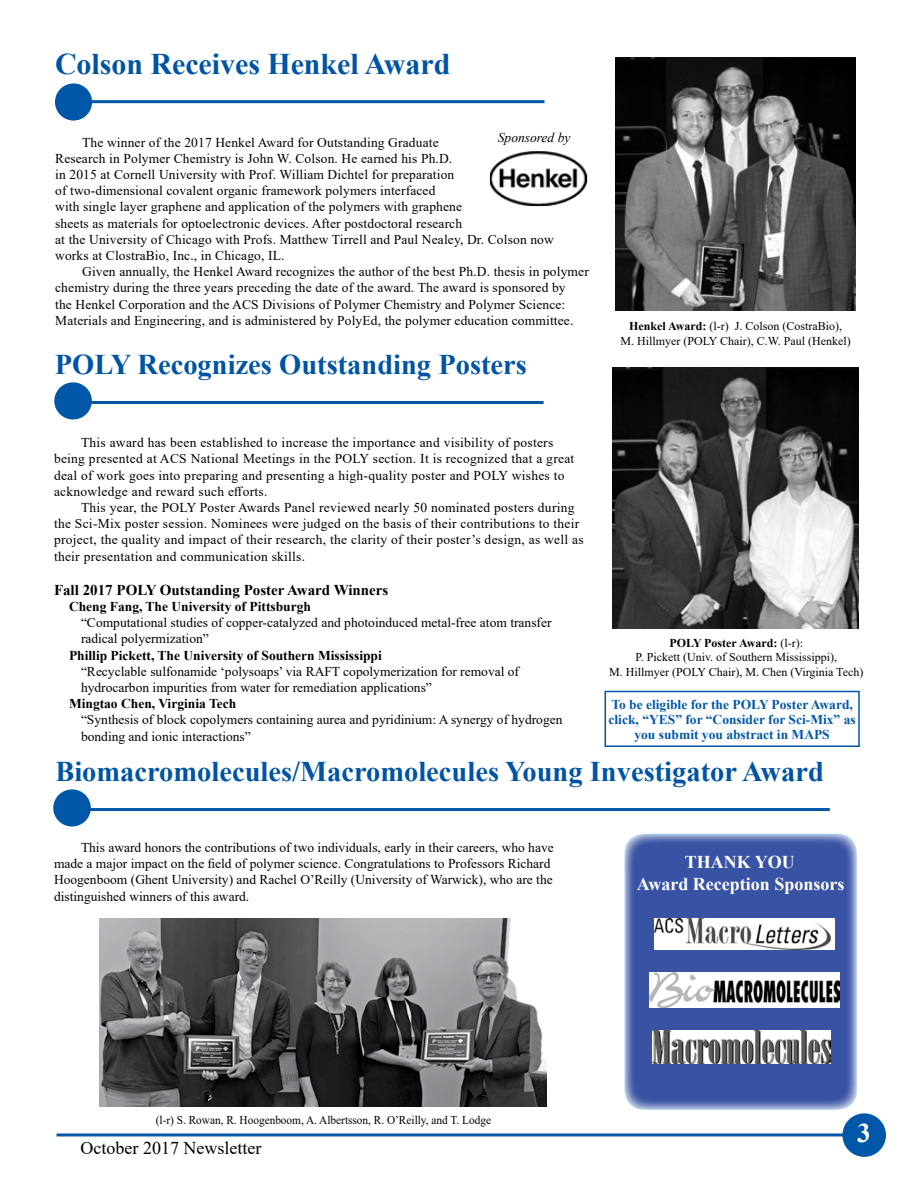
<style>
.page{position:relative;width:918px;height:1188px;background:#fff}
.page>*{position:absolute;margin:0;border:0;box-sizing:border-box;transform-origin:0 0}
.t1{font:700 30px "Times New Roman";color:#0054a4}
.t2{font:700 28.5px "Times New Roman";color:#0054a4}
.t3{font:700 27px "Times New Roman";color:#fff}
.t4{font:700 18px/21.6px "Times New Roman";color:#fff;text-align:center}
.t5{font:18px "Times New Roman";color:#000}
.t6{font:700 15px "Times New Roman";color:#000}
.t7{font:13.5px/16.2px "Times New Roman";letter-spacing:.01em;color:#000}
.t8{font:700 13.5px "Times New Roman";color:#000}
.t9{font:700 13.5px/15px "Times New Roman";color:#0057a8;text-align:center}
.t10{font:italic 13.5px "Times New Roman";color:#000}
.t11{font:12px/14.4px "Times New Roman";color:#000;text-align:center}
.t12{font:12px "Times New Roman";color:#000;scale:.94 1}
.s1{font-weight:700}
</style>
<div class="page">
<hr style="left:57px;top:1133px;width:807px;height:3px;background:#0057a8">
<div style="left:843px;top:1114px;width:42px;height:42px;background:#0057a8;border-radius:50%"></div>
<div style="left:842px;top:1113px;width:44px;height:44px;border:2px solid #0057a8;border-radius:50%"></div>
<img style="left:616px;top:57px;width:240px;height:253px">
<img style="left:490px;top:151px;width:97px;height:55px">
<hr style="left:65px;top:100px;width:480px;height:3px;background:#0057a8">
<div style="left:56px;top:84px;width:35px;height:36px;background:#0057a8;border-radius:50%"></div>
<div style="left:55px;top:83px;width:37px;height:38px;border:2px solid #0057a8;border-radius:50%"></div>
<img style="left:613px;top:367px;width:245px;height:261px">
<div style="left:55px;top:383px;width:36px;height:36px;background:#0057a8;border-radius:50%"></div>
<div style="left:54px;top:382px;width:38px;height:37px;border:2px solid #0057a8;border-radius:50%"></div>
<hr style="left:85px;top:401px;width:459px;height:3px;background:#0057a8">
<div style="left:604px;top:691px;width:256px;height:56px;border:2px solid #0057a8"></div>
<img style="left:99px;top:918px;width:447px;height:189px">
<div style="left:54px;top:790px;width:36px;height:36px;background:#0057a8;border-radius:50%"></div>
<div style="left:53px;top:789px;width:38px;height:38px;border:2px solid #0057a8;border-radius:50%"></div>
<hr style="left:83px;top:808px;width:747px;height:3px;background:#0057a8">
<div style="left:626px;top:835px;width:230px;height:274px;background:#3953a4;border-radius:19px"></div>
<div style="left:624px;top:834px;width:233px;height:276px;border:2px solid #0054a4;border-radius:19px"></div>
<img style="left:654px;top:918px;width:180px;height:32px">
<img style="left:652px;top:1030px;width:178px;height:33px">
<img style="left:650px;top:973px;width:189px;height:35px">
<h1 class="t1" style="left:55px;top:43px;width:397px">Colson Receives Henkel Award</h1>
<p class="t10" style="left:498px;top:128px;width:74px">Sponsored by</p>
<p class="t7" style="left:55px;top:134px;width:500px;text-indent:27px">The winner of the 2017 Henkel Award for Outstanding Graduate<br>Research in Polymer Chemistry is John W. Colson. He earned his Ph.D.<br>in 2015 at Cornell University with Prof. William Dichtel for preparation<br>of two-dimensional covalent organic framework polymers interfaced<br>with single layer graphene and application of the polymers with graphene<br>sheets as materials for optoelectronic devices. After postdoctoral research<br>at the University of Chicago with Profs. Matthew Tirrell and Paul Nealey, Dr. Colson now works at ClostraBio, Inc., in Chicago, IL.</p>
<p class="t7" style="left:55px;top:263px;width:535px;text-indent:27px">Given annually, the Henkel Award recognizes the author of the best Ph.D. thesis in polymer chemistry during the three years preceding the date of the award. The award is sponsored by<br>the Henkel Corporation and the ACS Divisions of Polymer Chemistry and Polymer Science:<br>Materials and Engineering, and is administered by PolyEd, the polymer education committee.</p>
<h2 class="t2" style="left:55px;top:344px;width:474px">POLY Recognizes Outstanding Posters</h2>
<p class="t11" style="left:620px;top:319px;width:232px"><span class="s1">Henkel Award:</span> (l-r) J. Colson (CostraBio),<br>M. Hillmyer (POLY Chair), C.W. Paul (Henkel)</p>
<p class="t7" style="left:54px;top:434px;width:522px;text-indent:27px">This award has been established to increase the importance and visibility of posters being presented at ACS National Meetings in the POLY section. It is recognized that a great deal of work goes into preparing and presenting a high-quality poster and POLY wishes to acknowledge and reward such efforts.</p>
<p class="t7" style="left:54px;top:499px;width:531px;text-indent:27px">This year, the POLY Poster Awards Panel reviewed nearly 50 nominated posters during the Sci-Mix poster session. Nominees were judged on the basis of their contributions to their project, the quality and impact of their research, the clarity of their poster’s design, as well as their presentation and communication skills.</p>
<p class="t6" style="left:54px;top:579px;width:336px">Fall 2017 POLY Outstanding Poster Award Winners</p>
<p class="t8" style="left:69px;top:597px;width:244px">Cheng Fang, The University of Pittsburgh</p>
<p class="t7" style="left:81px;top:614px;width:472px">“Computational studies of copper-catalyzed and photoinduced metal-free atom transfer radical polyermization”</p>
<p class="t8" style="left:69px;top:645px;width:314px">Phillip Pickett, The University of Southern Mississippi</p>
<p class="t7" style="left:81px;top:663px;width:440px">“Recyclable sulfonamide ‘polysoaps’ via RAFT copolymerization for removal of hydrocarbon impurities from water for remediation applications”</p>
<p class="t8" style="left:69px;top:694px;width:169px">Mingtao Chen, Virginia Tech</p>
<p class="t7" style="left:81px;top:711px;width:483px">“Synthesis of block copolymers containing aurea and pyridinium: A synergy of hydrogen bonding and ionic interactions”</p>
<p class="t11" style="left:609px;top:635px;width:256px"><span class="s1">POLY Poster Award:</span> (l-r):<br>P. Pickett (Univ. of Southern Mississippi),<br>M. Hillmyer (POLY Chair), M. Chen (Virginia Tech)</p>
<p class="t9" style="left:609px;top:697px;width:249px">To be eligible for the POLY Poster Award, click, “YES” for “Consider for Sci-Mix” as you submit you abstract in MAPS</p>
<h2 class="t2" style="left:55px;top:751px;width:770px">Biomacromolecules/Macromolecules Young Investigator Award</h2>
<p class="t7" style="left:54px;top:839px;width:501px;text-indent:27px">This award honors the contributions of two individuals, early in their careers, who have made a major impact on the field of polymer science. Congratulations to Professors Richard Hoogenboom (Ghent University) and Rachel O’Reilly (University of Warwick), who are the distinguished winners of this award.</p>
<h3 class="t4" style="left:637px;top:851px;width:209px">THANK YOU<br>Award Reception Sponsors</h3>
<p class="t12" style="left:156px;top:1112px;width:358px">(l-r) S. Rowan, R. Hoogenboom, A. Albertsson, R. O’Reilly, and T. Lodge</p>
<h3 class="t5" style="left:81px;top:1136px;width:182px">October 2017 Newsletter</h3>
<h3 class="t3" style="left:857px;top:1114px;width:15px">3</h3>
</div>
